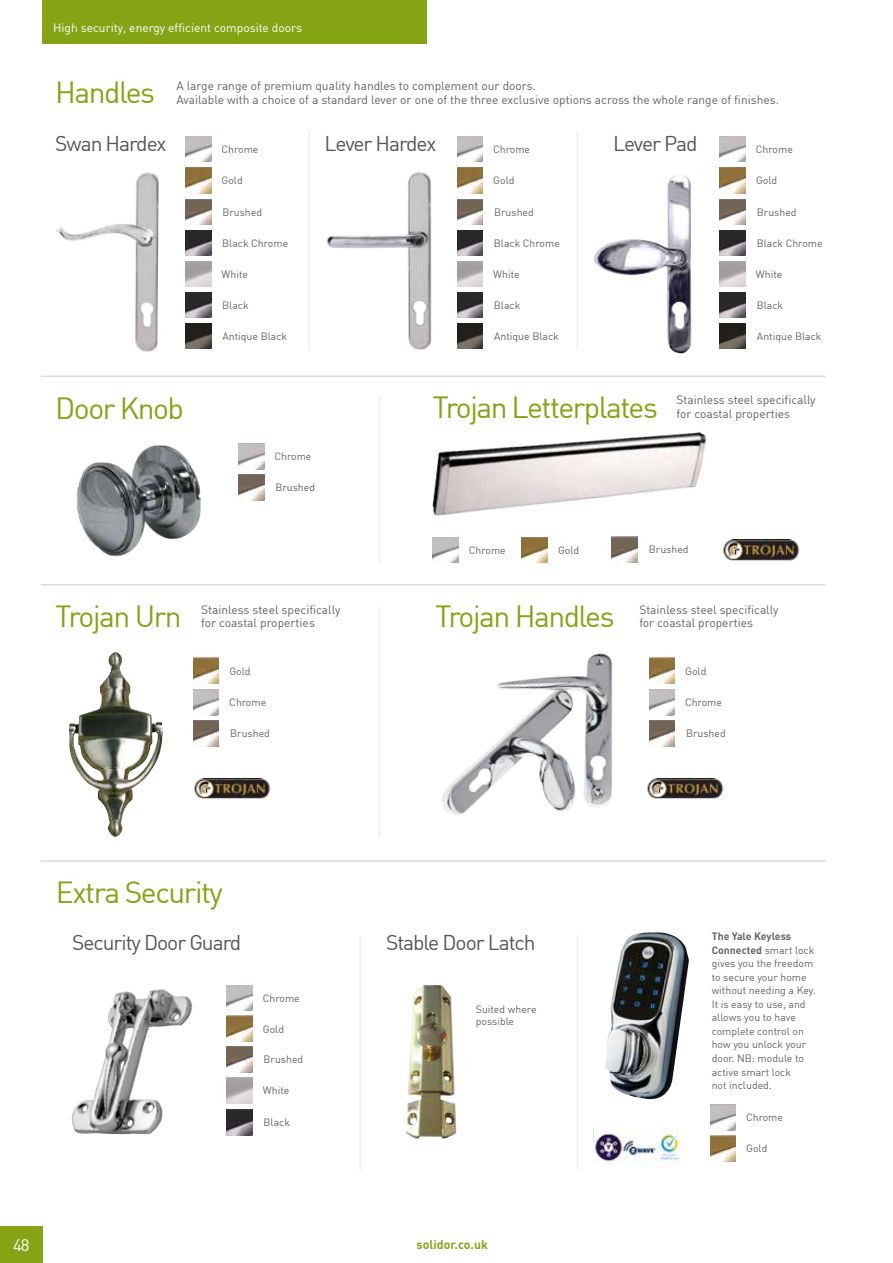
<style>
.page{position:relative;width:893px;height:1263px;background:#fff}
.page>*{position:absolute;margin:0;border:0;box-sizing:border-box;transform-origin:0 0}
.t1{font:30px "DIN";letter-spacing:-.05em;color:#86a315}
.t2{font:21px "DIN";letter-spacing:-.05em;color:#575756}
.t3{font:16.65px "DIN";color:#fff}
.t4{font:700 12.3px "DIN";color:#86a315}
.t5{font:12px/13.5px "DIN";color:#646363}
.t6{font:12px "DIN";color:#fff}
.t7{font:10.5px/13.5px "DIN";color:#646363}
.s1{font-weight:700}
</style>
<div class="page">
<div style="left:0;top:1226px;width:43px;height:37px;background:#86a315"></div>
<img style="left:69px;top:652px;width:94px;height:185px">
<img style="left:594px;top:1129px;width:86px;height:33px">
<img style="left:605px;top:932px;width:84px;height:168px">
<img style="left:76px;top:445px;width:125px;height:112px">
<img style="left:442px;top:653px;width:213px;height:162px">
<div style="left:42px;top:0;width:385px;height:43px;background:#86a315"></div>
<img style="left:56px;top:172px;width:103px;height:180px">
<img style="left:594px;top:175px;width:98px;height:178px">
<img style="left:238px;top:444px;width:26px;height:25px">
<hr style="left:41px;top:376px;width:784px;height:1px;background:#dadada">
<img style="left:449px;top:560px;width:9px;height:3px">
<img style="left:534px;top:560px;width:13px;height:3px">
<hr style="left:41px;top:584px;width:784px;height:2px;background:#dadada">
<img style="left:723px;top:540px;width:76px;height:20px">
<img style="left:649px;top:689px;width:26px;height:26px">
<img style="left:649px;top:658px;width:26px;height:26px">
<img style="left:193px;top:689px;width:26px;height:26px">
<img style="left:193px;top:658px;width:26px;height:26px">
<img style="left:194px;top:778px;width:77px;height:21px">
<img style="left:646px;top:778px;width:77px;height:21px">
<hr style="left:41px;top:860px;width:784px;height:2px;background:#dadada">
<img style="left:238px;top:474px;width:26px;height:26px">
<img style="left:649px;top:720px;width:26px;height:26px">
<img style="left:193px;top:720px;width:26px;height:26px">
<img style="left:405px;top:985px;width:52px;height:154px">
<img style="left:71px;top:989px;width:122px;height:146px">
<hr style="left:308px;top:130px;width:2px;height:220px;background:#ededed">
<hr style="left:577px;top:130px;width:1px;height:220px;background:#ededed">
<hr style="left:379px;top:395px;width:1px;height:168px;background:#ededed">
<hr style="left:379px;top:606px;width:1px;height:232px;background:#ededed">
<hr style="left:359px;top:935px;width:2px;height:235px;background:#ededed">
<hr style="left:577px;top:935px;width:1px;height:235px;background:#ededed">
<img style="left:432px;top:432px;width:275px;height:128px">
<img style="left:710px;top:1105px;width:26px;height:25px">
<img style="left:710px;top:1136px;width:26px;height:25px">
<img style="left:185px;top:323px;width:26px;height:26px">
<img style="left:185px;top:168px;width:26px;height:25px">
<img style="left:185px;top:136px;width:26px;height:26px">
<img style="left:185px;top:199px;width:26px;height:26px">
<img style="left:185px;top:230px;width:26px;height:26px">
<img style="left:185px;top:261px;width:26px;height:26px">
<img style="left:185px;top:292px;width:26px;height:26px">
<img style="left:720px;top:323px;width:25px;height:26px">
<img style="left:720px;top:168px;width:25px;height:25px">
<img style="left:720px;top:136px;width:25px;height:26px">
<img style="left:720px;top:199px;width:25px;height:26px">
<img style="left:720px;top:230px;width:25px;height:26px">
<img style="left:720px;top:261px;width:25px;height:26px">
<img style="left:720px;top:292px;width:25px;height:26px">
<img style="left:326px;top:171px;width:106px;height:179px">
<img style="left:457px;top:323px;width:26px;height:26px">
<img style="left:457px;top:168px;width:26px;height:25px">
<img style="left:457px;top:136px;width:26px;height:26px">
<img style="left:457px;top:199px;width:26px;height:26px">
<img style="left:457px;top:230px;width:26px;height:26px">
<img style="left:457px;top:261px;width:26px;height:26px">
<img style="left:457px;top:292px;width:26px;height:26px">
<img style="left:612px;top:537px;width:26px;height:25px">
<img style="left:227px;top:1110px;width:25px;height:25px">
<img style="left:227px;top:1078px;width:25px;height:25px">
<img style="left:227px;top:1016px;width:25px;height:25px">
<img style="left:227px;top:1046px;width:25px;height:26px">
<img style="left:227px;top:985px;width:25px;height:26px">
<p class="t6" style="left:53px;top:20px;width:250px">High security, energy efficient composite doors</p>
<h1 class="t1" style="left:55px;top:74px;width:101px">Handles</h1>
<p class="t5" style="left:176px;top:79px;width:604px">A large range of premium quality handles to complement our doors.<br>Available with a choice of a standard lever or one of the three exclusive options across the whole range of finishes.</p>
<h2 class="t2" style="left:55px;top:130px;width:113px">Swan Hardex</h2>
<h2 class="t2" style="left:325px;top:130px;width:113px">Lever Hardex</h2>
<h2 class="t2" style="left:613px;top:130px;width:86px">Lever Pad</h2>
<p class="t7" style="left:221px;top:142px;width:39px">Chrome</p>
<p class="t7" style="left:493px;top:142px;width:39px">Chrome</p>
<p class="t7" style="left:756px;top:142px;width:39px">Chrome</p>
<p class="t7" style="left:222px;top:173px;width:23px">Gold</p>
<p class="t7" style="left:493px;top:173px;width:23px">Gold</p>
<p class="t7" style="left:756px;top:173px;width:23px">Gold</p>
<p class="t7" style="left:222px;top:205px;width:41px">Brushed</p>
<p class="t7" style="left:222px;top:236px;width:68px">Black Chrome</p>
<p class="t7" style="left:221px;top:267px;width:28px">White</p>
<p class="t7" style="left:222px;top:298px;width:28px">Black</p>
<p class="t7" style="left:494px;top:205px;width:41px">Brushed</p>
<p class="t7" style="left:494px;top:236px;width:68px">Black Chrome</p>
<p class="t7" style="left:493px;top:267px;width:28px">White</p>
<p class="t7" style="left:494px;top:298px;width:28px">Black</p>
<p class="t7" style="left:757px;top:205px;width:41px">Brushed</p>
<p class="t7" style="left:757px;top:236px;width:68px">Black Chrome</p>
<p class="t7" style="left:756px;top:267px;width:28px">White</p>
<p class="t7" style="left:757px;top:298px;width:28px">Black</p>
<p class="t7" style="left:222px;top:329px;width:66px">Antique Black</p>
<p class="t7" style="left:494px;top:329px;width:66px">Antique Black</p>
<p class="t7" style="left:757px;top:329px;width:66px">Antique Black</p>
<h1 class="t1" style="left:55px;top:389px;width:130px">Door Knob</h1>
<h1 class="t1" style="left:432px;top:389px;width:227px">Trojan Letterplates</h1>
<p class="t7" style="left:274px;top:450px;width:39px">Chrome</p>
<p class="t7" style="left:275px;top:480px;width:41px">Brushed</p>
<p class="t5" style="left:676px;top:393px;width:141px">Stainless steel specifically for coastal properties</p>
<h1 class="t1" style="left:55px;top:598px;width:128px">Trojan Urn</h1>
<p class="t5" style="left:201px;top:603px;width:141px">Stainless steel specifically for coastal properties</p>
<p class="t7" style="left:229px;top:664px;width:23px">Gold</p>
<p class="t7" style="left:229px;top:695px;width:39px">Chrome</p>
<p class="t7" style="left:469px;top:543px;width:39px">Chrome</p>
<p class="t7" style="left:558px;top:543px;width:23px">Gold</p>
<p class="t7" style="left:649px;top:543px;width:41px">Brushed</p>
<h1 class="t1" style="left:435px;top:598px;width:181px">Trojan Handles</h1>
<p class="t5" style="left:639px;top:603px;width:141px">Stainless steel specifically for coastal properties</p>
<p class="t7" style="left:685px;top:664px;width:23px">Gold</p>
<p class="t7" style="left:685px;top:695px;width:39px">Chrome</p>
<p class="t7" style="left:230px;top:726px;width:41px">Brushed</p>
<p class="t7" style="left:686px;top:726px;width:41px">Brushed</p>
<h1 class="t1" style="left:56px;top:873px;width:169px">Extra Security</h1>
<h2 class="t2" style="left:72px;top:929px;width:170px">Security Door Guard</h2>
<p class="t7" style="left:263px;top:991px;width:39px">Chrome</p>
<p class="t7" style="left:263px;top:1022px;width:23px">Gold</p>
<p class="t7" style="left:264px;top:1052px;width:41px">Brushed</p>
<p class="t7" style="left:263px;top:1084px;width:28px">White</p>
<p class="t7" style="left:264px;top:1115px;width:28px">Black</p>
<h2 class="t2" style="left:386px;top:929px;width:151px">Stable Door Latch</h2>
<p class="t7" style="left:476px;top:1002px;width:62px;line-height:12.6px">Suited where possible</p>
<h3 class="t3" style="left:13px;top:1234px;width:18px">48</h3>
<p class="t4" style="left:417px;top:1236px;width:73px">solidor.co.uk</p>
<p class="t7" style="left:712px;top:930px;width:106px"><span class="s1">The Yale Keyless<br>Connected</span> smart lock gives you the freedom to secure your home without needing a Key.<br>It is easy to use, and allows you to have complete control on how you unlock your door. NB: module to active smart lock<br>not included.</p>
<p class="t7" style="left:746px;top:1110px;width:39px">Chrome</p>
<p class="t7" style="left:746px;top:1141px;width:23px">Gold</p>
</div>
